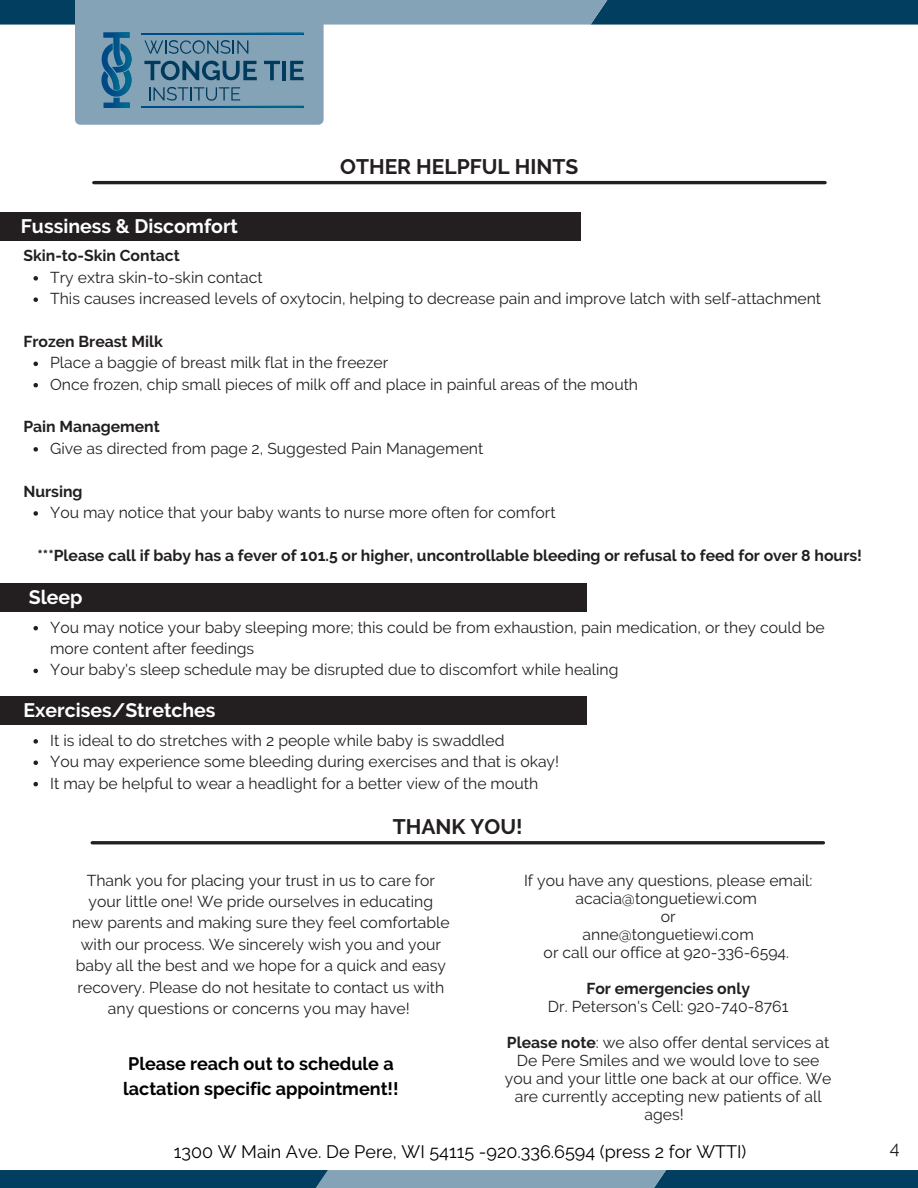
<style>
.page{position:relative;width:918px;height:1188px;background:#fff}
.page>*{position:absolute;margin:0;border:0;box-sizing:border-box;transform-origin:0 0}
.t1{font:700 21px "Raleway";color:#231f20}
.t2{font:700 19.5px "Raleway";color:#fff}
.t3{font:700 18px/24.8px "Raleway";color:#000}
.t4{font:18px "Raleway";color:#000}
.t5{font:18px "Raleway";color:#231f20}
.t6{font:15.75px/21.3px "Raleway";color:#231f20}
.t7{font:700 15.75px "Raleway";color:#231f20}
.s1{font-weight:700}
</style>
<div class="page">
<div style="left:591px;top:0;width:327px;height:25px;background:#023e60"></div>
<svg style="left:327px;top:0;width:338px;height:25px;fill:#85a3b6"></svg>
<div style="left:0;top:0;width:327px;height:25px;background:#023e60"></div>
<div style="left:591px;top:1170px;width:327px;height:18px;background:#023e60"></div>
<div style="left:253px;top:1170px;width:413px;height:18px;background:#85a3b6"></div>
<div style="left:0;top:1170px;width:328px;height:18px;background:#023e60"></div>
<hr style="left:94px;top:181px;width:731px;height:3px;background:#231f20">
<div style="left:0;top:212px;width:581px;height:29px;background:#231f20"></div>
<div style="left:0;top:583px;width:586px;height:28px;background:#231f20"></div>
<div style="left:0;top:696px;width:586px;height:29px;background:#231f20"></div>
<hr style="left:92px;top:841px;width:731px;height:3px;background:#231f20">
<svg style="left:33px;top:276px;width:5px;height:5px"></svg>
<svg style="left:33px;top:297px;width:5px;height:5px"></svg>
<svg style="left:33px;top:362px;width:5px;height:4px"></svg>
<svg style="left:33px;top:383px;width:5px;height:4px"></svg>
<svg style="left:33px;top:447px;width:5px;height:5px"></svg>
<svg style="left:33px;top:511px;width:5px;height:5px"></svg>
<svg style="left:33px;top:626px;width:5px;height:4px"></svg>
<svg style="left:33px;top:669px;width:5px;height:4px"></svg>
<svg style="left:33px;top:739px;width:5px;height:5px"></svg>
<svg style="left:33px;top:761px;width:5px;height:4px"></svg>
<svg style="left:33px;top:782px;width:5px;height:4px"></svg>
<svg style="left:75px;top:0;width:249px;height:125px;background:#7397ad"></svg>
<h1 class="t1" style="left:340px;top:154px;width:240px">OTHER HELPFUL HINTS</h1>
<p class="t2" style="left:21px;top:214px;width:219px">Fussiness &amp; Discomfort</p>
<p class="t6" style="left:50px;top:267px;width:773px">Try extra skin-to-skin contact<br>This causes increased levels of oxytocin, helping to decrease pain and improve latch with self-attachment</p>
<p class="t7" style="left:23px;top:247px;width:158px">Skin-to-Skin Contact</p>
<p class="t7" style="left:23px;top:332px;width:141px">Frozen Breast Milk</p>
<p class="t6" style="left:50px;top:352px;width:590px">Place a baggie of breast milk flat in the freezer<br>Once frozen, chip small pieces of milk off and place in painful areas of the mouth</p>
<p class="t7" style="left:23px;top:418px;width:138px">Pain Management</p>
<p class="t6" style="left:50px;top:438px;width:435px">Give as directed from page 2, Suggested Pain Management</p>
<p class="t7" style="left:23px;top:482px;width:61px">Nursing</p>
<p class="t6" style="left:50px;top:502px;width:507px">You may notice that your baby wants to nurse more often for comfort</p>
<p class="t7" style="left:38px;top:546px;width:826px">***Please call if baby has a fever of 101.5 or higher, uncontrollable bleeding or refusal to feed for over 8 hours!</p>
<p class="t2" style="left:29px;top:585px;width:55px">Sleep</p>
<p class="t6" style="left:50px;top:616px;width:776px">You may notice your baby sleeping more; this could be from exhaustion, pain medication, or they could be more content after feedings<br>Your baby's sleep schedule may be disrupted due to discomfort while healing</p>
<p class="t2" style="left:23px;top:698px;width:194px">Exercises/Stretches</p>
<p class="t6" style="left:50px;top:730px;width:511px">It is ideal to do stretches with 2 people while baby is swaddled<br>You may experience some bleeding during exercises and that is okay!<br>It may be helpful to wear a headlight for a better view of the mouth</p>
<h1 class="t1" style="left:393px;top:814px;width:131px">THANK YOU!</h1>
<p class="t6" style="left:72px;top:869px;width:379px;text-align:center">Thank you for placing your trust in us to care for your little one! We pride ourselves in educating new parents and making sure they feel comfortable with our process. We sincerely wish you and your baby all the best and we hope for a quick and easy recovery. Please do not hesitate to contact us with any questions or concerns you may have!</p>
<p class="t3" style="left:123px;top:1051px;width:277px">Please reach out to schedule a lactation specific appointment!!</p>
<p class="t6" style="left:524px;top:872px;width:290px;line-height:18px;text-align:center">If you have any questions, please email: acacia@tonguetiewi.com<br>or<br>anne@tonguetiewi.com<br>or call our office at 920-336-6594.</p>
<p class="t7" style="left:586px;top:980px;width:165px">For emergencies only</p>
<p class="t6" style="left:548px;top:996px;width:242px">Dr. Peterson's Cell: 920-740-8761</p>
<p class="t6" style="left:505px;top:1034px;width:328px;line-height:18px;text-align:center"><span class="s1">Please note</span>: we also offer dental services at De Pere Smiles and we would love to see you and your little one back at our office. We are currently accepting new patients of all ages!</p>
<p class="t4" style="left:174px;top:1141px;width:574px">1300 W Main Ave. De Pere, WI 54115 -920.336.6594 (press 2 for WTTI)</p>
<p class="t5" style="left:890px;top:1137px;width:11px">4</p>
</div>
